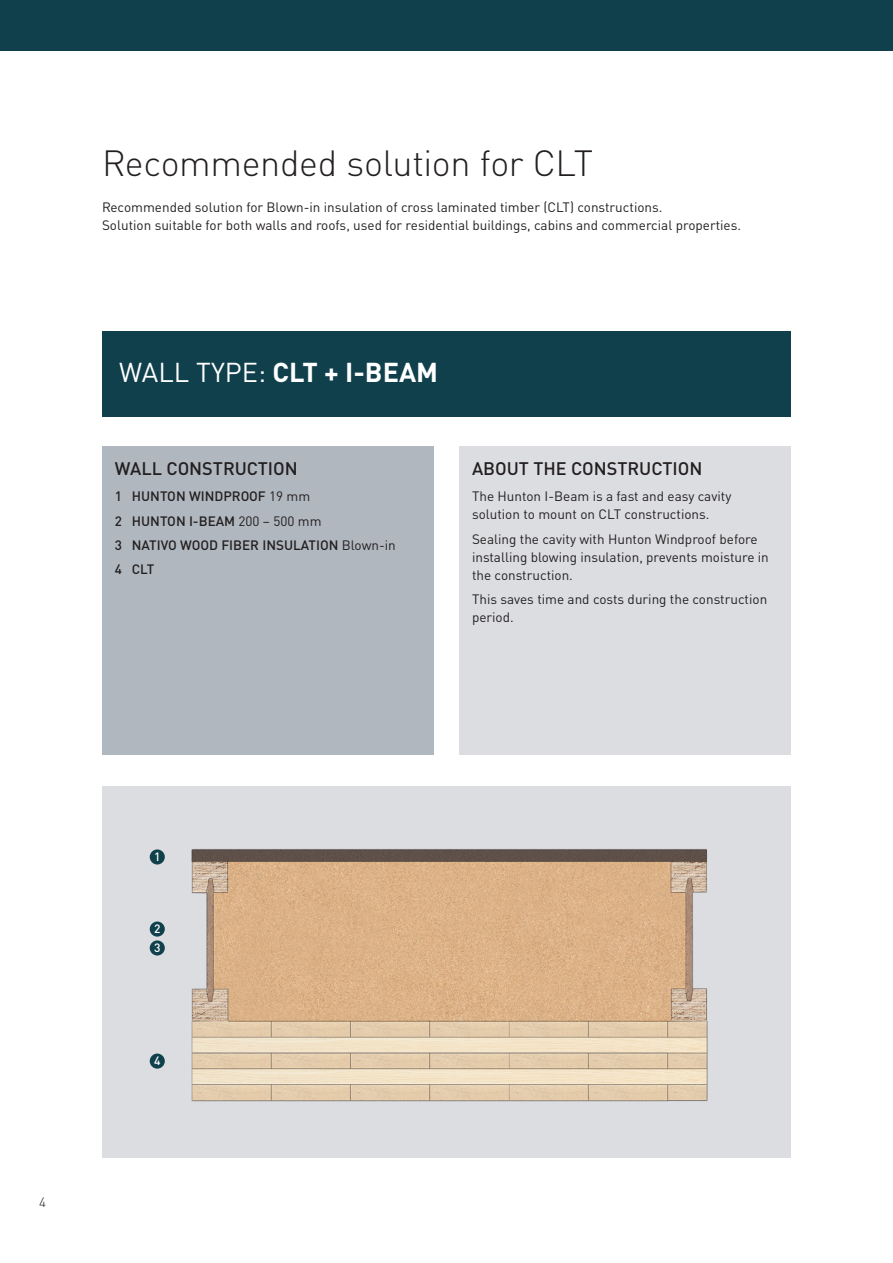
<style>
.page{position:relative;width:893px;height:1263px;background:#fff}
.page>*{position:absolute;margin:0;border:0;box-sizing:border-box;transform-origin:0 0}
.t1{font:300 36px "DINOT";letter-spacing:-.01em;color:#231f20}
.t2{font:700 27px "DINOT";color:#fff}
.t3{font:500 18px "DINOT";color:#231f20}
.t4{font:13.5px/18px "DINOT";color:#231f20}
.t5{font:500 13.5px/24.5px "DINOT";color:#231f20}
.t6{font:300 13.5px "DINOT";color:#231f20}
.t7{font:500 12px/18.9px "DINOT";color:#fff}
.s1{font-weight:400}
</style>
<div class="page">
<div style="left:0;top:0;width:893px;height:51px;background:#0f404c"></div>
<div style="left:102px;top:446px;width:332px;height:309px;background:#b0b7bf"></div>
<div style="left:459px;top:446px;width:332px;height:309px;background:#dcdde1"></div>
<div style="left:102px;top:332px;width:689px;height:85px;background:#0f404c"></div>
<div style="left:102px;top:786px;width:689px;height:372px;background:#dcdde1"></div>
<img style="left:149px;top:849px;width:559px;height:253px">
<div style="left:150px;top:849px;width:15px;height:15px;background:#0f404c;border-radius:50%"></div>
<div style="left:150px;top:921px;width:15px;height:15px;background:#0f404c;border-radius:50%"></div>
<div style="left:150px;top:940px;width:15px;height:15px;background:#0f404c;border-radius:50%"></div>
<div style="left:150px;top:1053px;width:15px;height:16px;background:#0f404c;border-radius:50%"></div>
<h1 class="t1" style="left:102px;top:141px;width:493px">Recommended solution for CLT</h1>
<p class="t4" style="left:102px;top:198px;width:641px">Recommended solution for Blown-in insulation of cross laminated timber (CLT) constructions.<br>Solution suitable for both walls and roofs, used for residential buildings, cabins and commercial properties.</p>
<h2 class="t2" style="left:119px;top:355px;width:321px"><span class="s1">WALL TYPE:</span> CLT + I-BEAM</h2>
<h3 class="t3" style="left:115px;top:457px;width:185px">WALL CONSTRUCTION</h3>
<p class="t5" style="left:115px;top:484px;width:282px">1 HUNTON WINDPROOF <span class="s1">19 mm<br></span>2 HUNTON I-BEAM <span class="s1">200 – 500 mm<br></span>3 NATIVO WOOD FIBER INSULATION <span class="s1">Blown-in<br></span>4 CLT</p>
<h3 class="t3" style="left:472px;top:457px;width:232px">ABOUT THE CONSTRUCTION</h3>
<p class="t4" style="left:472px;top:487px;width:261px">The Hunton I-Beam is a fast and easy cavity solution to mount on CLT constructions.</p>
<p class="t4" style="left:472px;top:529px;width:298px">Sealing the cavity with Hunton Windproof before installing blowing insulation, prevents moisture in the construction.</p>
<p class="t4" style="left:472px;top:590px;width:297px">This saves time and costs during the construction period.</p>
<p class="t6" style="left:39px;top:1194px;width:8px">4</p>
<p class="t7" style="left:154px;top:847px;width:8px">1</p>
<p class="t7" style="left:154px;top:919px;width:8px">2<br>3</p>
<p class="t7" style="left:154px;top:1051px;width:8px">4</p>
</div>
